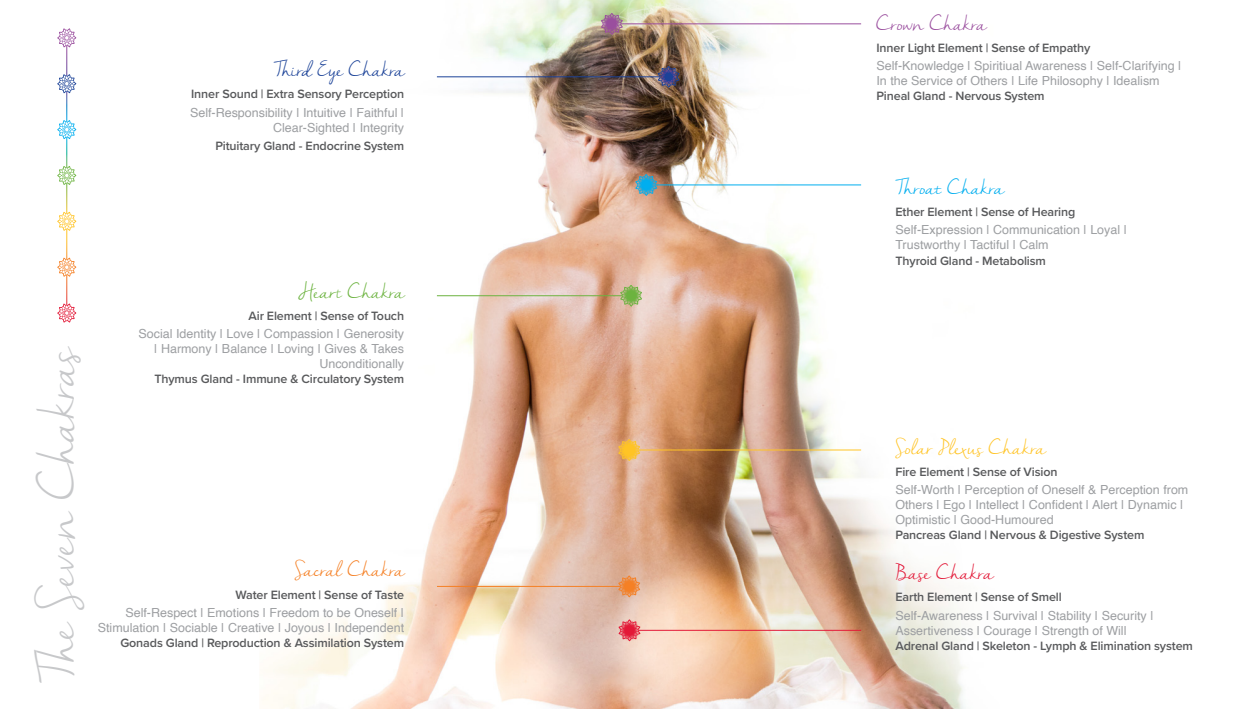
<style>
.page{position:relative;width:1241px;height:709px;background:#fff}
.page>*{position:absolute;margin:0;border:0;box-sizing:border-box;transform-origin:0 0}
.t1{font:45.12px "Nella Sue Demo";color:#c7c8ca}
.t2{font:18.75px "Nella Sue Demo";color:#ffc425}
.t3{font:18.75px "Nella Sue Demo";letter-spacing:-.01em;color:#1b4298}
.t4{font:18.75px "Nella Sue Demo";color:#00aeef}
.t5{font:18.75px "Nella Sue Demo";color:#f58025}
.t6{font:18.75px "Nella Sue Demo";color:#9a4e9e}
.t7{font:18.75px "Nella Sue Demo";color:#6cb33f}
.t8{font:18.75px "Nella Sue Demo";color:#e31837}
.t9{font:12.5px/15px "Helvetica";color:#9d9fa2}
.t10{font:600 12.5px "Proxima Nova";letter-spacing:-.01em;color:#58595b}
</style>
<div class="page">
<img style="left:262px;top:0;width:703px;height:709px">
<svg style="left:57px;top:212px;width:19px;height:19px"></svg>
<svg style="left:57px;top:166px;width:19px;height:19px"></svg>
<svg style="left:57px;top:120px;width:19px;height:19px"></svg>
<svg style="left:57px;top:28px;width:19px;height:19px"></svg>
<svg style="left:57px;top:258px;width:19px;height:19px"></svg>
<svg style="left:57px;top:303px;width:19px;height:19px"></svg>
<svg style="left:57px;top:74px;width:19px;height:19px"></svg>
<svg style="left:618px;top:619px;width:22px;height:22px"></svg>
<svg style="left:618px;top:575px;width:22px;height:22px"></svg>
<svg style="left:616px;top:437px;width:25px;height:25px"></svg>
<svg style="left:618px;top:439px;width:22px;height:22px"></svg>
<svg style="left:620px;top:284px;width:21px;height:1px"></svg>
<svg style="left:620px;top:285px;width:22px;height:22px"></svg>
<svg style="left:635px;top:174px;width:22px;height:22px"></svg>
<svg style="left:657px;top:66px;width:22px;height:22px"></svg>
<svg style="left:600px;top:12px;width:22px;height:22px"></svg>
<svg style="left:601px;top:13px;width:21px;height:22px"></svg>
<hr style="left:621px;top:24px;width:240px;height:1px;background:#9a4e9e">
<hr style="left:437px;top:77px;width:222px;height:1px;background:#1b4298">
<hr style="left:437px;top:295px;width:185px;height:1px;background:#6cb33f">
<hr style="left:638px;top:450px;width:223px;height:1px;background:#ffc425">
<hr style="left:638px;top:630px;width:223px;height:1px;background:#e31837">
<hr style="left:437px;top:586px;width:183px;height:1px;background:#f58025">
<hr style="left:655px;top:185px;width:206px;height:1px;background:#00aeef">
<h2 class="t3" style="left:274px;top:59px;width:132px">Third Eye Chakra</h2>
<p class="t10" style="left:191px;top:84px;width:214px">Inner Sound | Extra Sensory Perception</p>
<p class="t9" style="left:190px;top:105px;width:215px;text-align:right">Self-Responsibility | Intuitive | Faithful |<br>Clear-Sighted | Integrity</p>
<p class="t10" style="left:215px;top:137px;width:190px">Pituitary Gland - Endocrine System</p>
<h1 class="t1" style="left:32px;top:682px;width:338px;rotate:-90deg">The Seven Chakras</h1>
<h2 class="t7" style="left:298px;top:280px;width:107px">Heart Chakra</h2>
<p class="t10" style="left:248px;top:306px;width:157px">Air Element | Sense of Touch</p>
<p class="t9" style="left:138px;top:327px;width:267px;text-align:right">Social Identity | Love | Compassion | Generosity | Harmony | Balance | Loving | Gives &amp; Takes<br>Unconditionally</p>
<p class="t10" style="left:154px;top:370px;width:251px">Thymus Gland - Immune &amp; Circulatory System</p>
<h2 class="t5" style="left:295px;top:559px;width:111px">Sacral Chakra</h2>
<p class="t10" style="left:235px;top:585px;width:170px">Water Element | Sense of Taste</p>
<p class="t9" style="left:98px;top:605px;width:308px;text-align:right">Self-Respect | Emotions | Freedom to be Oneself |<br>Stimulation | Sociable | Creative | Joyous | Independent</p>
<p class="t10" style="left:120px;top:633px;width:285px">Gonads Gland | Reproduction &amp; Assimilation System</p>
<h2 class="t6" style="left:876px;top:12px;width:111px">Crown Chakra</h2>
<p class="t10" style="left:876px;top:38px;width:215px">Inner Light Element | Sense of Empathy</p>
<p class="t9" style="left:876px;top:59px;width:306px">Self-Knowledge | Spiritiual Awareness | Self-Clarifying |<br>In the Service of Others | Life Philosophy | Idealism</p>
<p class="t10" style="left:876px;top:87px;width:170px">Pineal Gland - Nervous System</p>
<h2 class="t4" style="left:895px;top:177px;width:110px">Throat Chakra</h2>
<p class="t10" style="left:895px;top:202px;width:181px">Ether Element | Sense of Hearing</p>
<p class="t9" style="left:895px;top:223px;width:233px">Self-Expression | Communication | Loyal |<br>Trustworthy | Tactiful | Calm</p>
<p class="t10" style="left:895px;top:251px;width:152px">Thyroid Gland - Metabolism</p>
<h2 class="t2" style="left:895px;top:436px;width:151px">Solar Plexus Chakra</h2>
<p class="t10" style="left:895px;top:462px;width:164px">Fire Element | Sense of Vision</p>
<p class="t9" style="left:895px;top:482px;width:294px">Self-Worth | Perception of Oneself &amp; Perception from<br>Others | Ego | Intellect | Confident | Alert | Dynamic |<br>Optimistic | Good-Humoured</p>
<p class="t10" style="left:895px;top:525px;width:250px">Pancreas Gland | Nervous &amp; Digestive System</p>
<h2 class="t8" style="left:895px;top:561px;width:99px">Base Chakra</h2>
<p class="t10" style="left:895px;top:587px;width:168px">Earth Element | Sense of Smell</p>
<p class="t9" style="left:895px;top:608px;width:259px">Self-Awareness | Survival | Stability | Security |<br>Assertiveness | Courage | Strength of Will</p>
<p class="t10" style="left:895px;top:636px;width:299px">Adrenal Gland | Skeleton - Lymph &amp; Elimination system</p>
</div>
